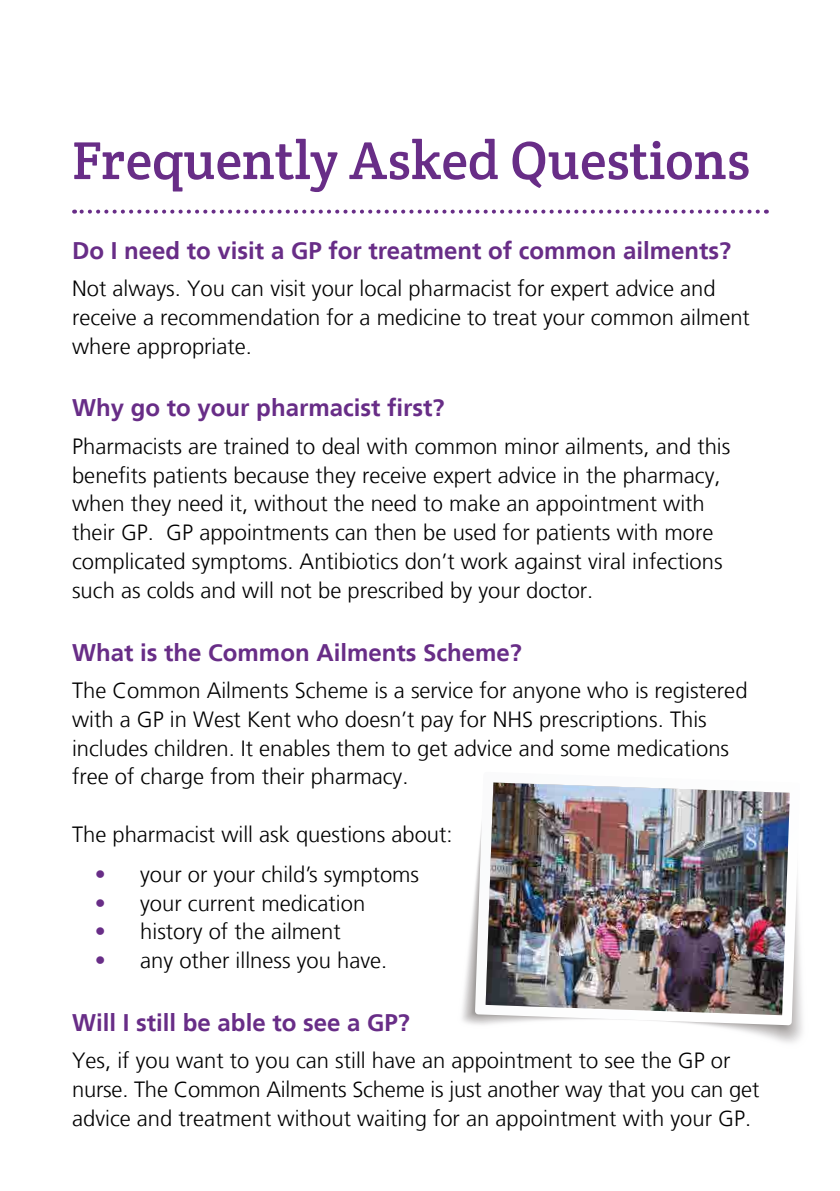
<style>
.page{position:relative;width:840px;height:1191px;background:#fff}
.page>*{position:absolute;margin:0;border:0;box-sizing:border-box;transform-origin:0 0}
.t1{font:54px "Crete Round";color:#682d87}
.t2{font:700 24px "Frutiger LT";color:#682d87}
.t3{font:300 22px/28.8px "Frutiger LT";color:#000}
.s1{color:#682d87}
</style>
<div class="page">
<svg style="left:74px;top:210px;width:683px;height:4px"></svg>
<svg style="left:474px;top:792px;width:325px;height:233px"></svg>
<img style="left:485px;top:782px;width:304px;height:233px">
<h1 class="t1" style="left:72px;top:126px;width:679px">Frequently Asked Questions</h1>
<p class="t2" style="left:72px;top:236px;width:660px">Do I need to visit a GP for treatment of common ailments?</p>
<p class="t3" style="left:72px;top:274px;width:679px">Not always. You can visit your local pharmacist for expert advice and receive a recommendation for a medicine to treat your common ailment where appropriate.</p>
<p class="t2" style="left:72px;top:394px;width:374px">Why go to your pharmacist first?</p>
<p class="t3" style="left:72px;top:432px;width:659px">Pharmacists are trained to deal with common minor ailments, and this benefits patients because they receive expert advice in the pharmacy, when they need it, without the need to make an appointment with their GP. GP appointments can then be used for patients with more complicated symptoms. Antibiotics don’t work against viral infections such as colds and will not be prescribed by your doctor.</p>
<p class="t2" style="left:72px;top:638px;width:451px">What is the Common Ailments Scheme?</p>
<p class="t3" style="left:72px;top:676px;width:676px">The Common Ailments Scheme is a service for anyone who is registered with a GP in West Kent who doesn’t pay for NHS prescriptions. This includes children. It enables them to get advice and some medications free of charge from their pharmacy.</p>
<p class="t3" style="left:72px;top:820px;width:382px">The pharmacist will ask questions about:</p>
<p class="t3" style="left:95px;top:860px;width:326px"><span class="s1">•</span> your or your child’s symptoms</p>
<p class="t3" style="left:95px;top:889px;width:272px"><span class="s1">•</span> your current medication</p>
<p class="t3" style="left:95px;top:917px;width:247px"><span class="s1">•</span> history of the ailment</p>
<p class="t3" style="left:95px;top:946px;width:294px"><span class="s1">•</span> any other illness you have.</p>
<p class="t2" style="left:72px;top:1008px;width:339px">Will I still be able to see a GP?</p>
<p class="t3" style="left:72px;top:1046px;width:688px">Yes, if you want to you can still have an appointment to see the GP or nurse. The Common Ailments Scheme is just another way that you can get advice and treatment without waiting for an appointment with your GP.</p>
</div>
